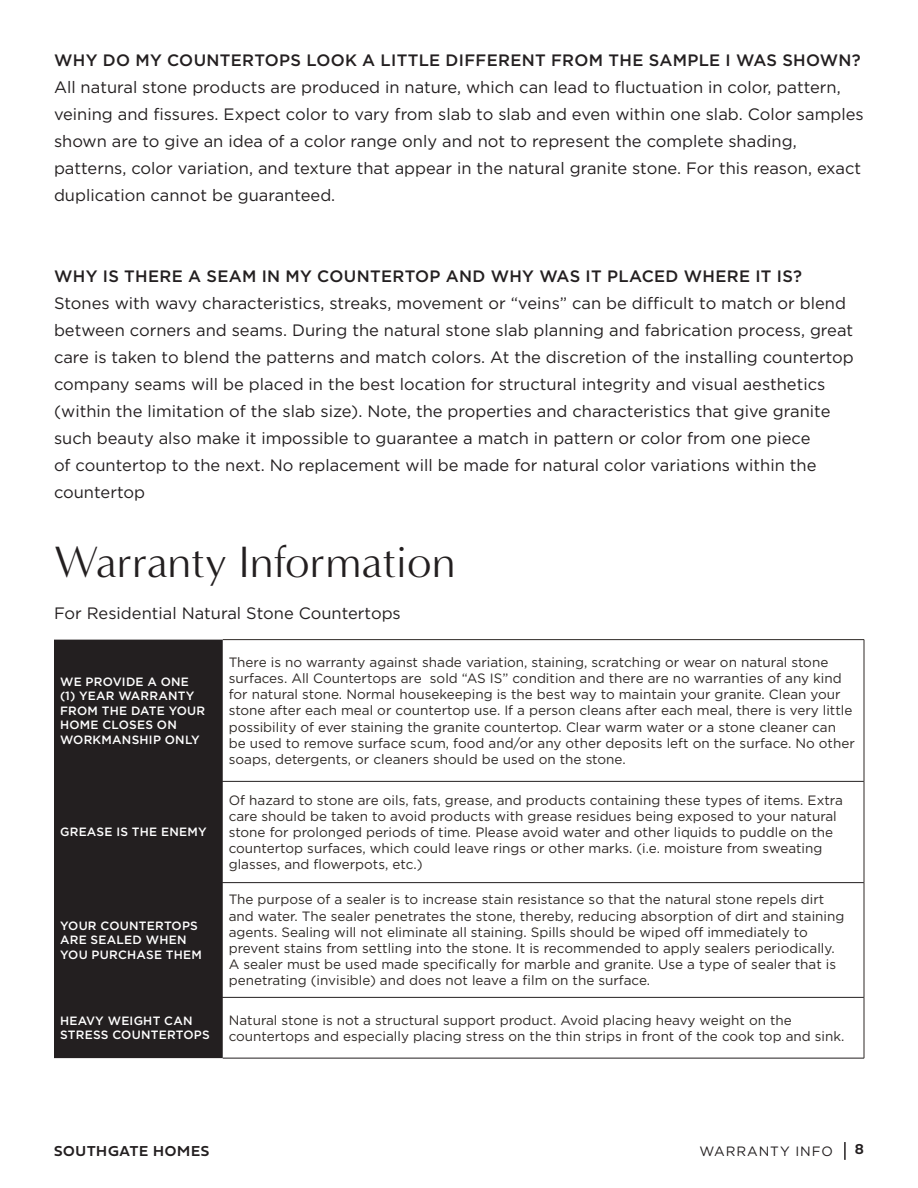
<style>
.page{position:relative;width:918px;height:1188px;background:#fff}
.page>*{position:absolute;margin:0;border:0;box-sizing:border-box;transform-origin:0 0}
.t1{font:45px "Minerva Modern";color:#231f20}
.t2{font:16.5px/27px "Arson Pro";color:#231f20}
.t3{font:500 16.5px "Arson Pro";letter-spacing:.02em;color:#231f20}
.t4{font:15px "Fieldwork Geo Demibold";letter-spacing:.05em;color:#231f20}
.t5{font:13.5px/16.2px "Arson Pro";color:#2e2926}
.t6{font:13.5px "Arson Pro";letter-spacing:.07em;color:#231f20}
.t7{font:500 12px/14.4px "Arson Pro";letter-spacing:.02em;color:#fff}
</style>
<div class="page">
<svg style="left:844px;top:1142px;width:2px;height:18px"></svg>
<div style="left:54px;top:640px;width:169px;height:418px;background:#231f20"></div>
<hr style="left:223px;top:639px;width:641px;height:1px;background:#2e2926">
<hr style="left:864px;top:640px;width:1px;height:141px;background:#2e2926">
<hr style="left:864px;top:781px;width:1px;height:102px;background:#2e2926">
<hr style="left:864px;top:883px;width:1px;height:114px;background:#2e2926">
<hr style="left:864px;top:997px;width:1px;height:61px;background:#2e2926">
<hr style="left:54px;top:781px;width:169px;height:1px;background:#231f20">
<hr style="left:223px;top:781px;width:641px;height:1px;background:#231f20">
<hr style="left:54px;top:882px;width:169px;height:1px;background:#231f20">
<hr style="left:223px;top:882px;width:641px;height:1px;background:#231f20">
<hr style="left:54px;top:997px;width:169px;height:1px;background:#231f20">
<hr style="left:223px;top:997px;width:641px;height:1px;background:#231f20">
<hr style="left:223px;top:1058px;width:641px;height:1px;background:#231f20">
<p class="t3" style="left:54px;top:51px;width:808px">WHY DO MY COUNTERTOPS LOOK A LITTLE DIFFERENT FROM THE SAMPLE I WAS SHOWN?</p>
<p class="t2" style="left:54px;top:74px;width:811px">All natural stone products are produced in nature, which can lead to fluctuation in color, pattern, veining and fissures. Expect color to vary from slab to slab and even within one slab. Color samples shown are to give an idea of a color range only and not to represent the complete shading, patterns, color variation, and texture that appear in the natural granite stone. For this reason, exact duplication cannot be guaranteed.</p>
<p class="t3" style="left:54px;top:267px;width:749px">WHY IS THERE A SEAM IN MY COUNTERTOP AND WHY WAS IT PLACED WHERE IT IS?</p>
<p class="t2" style="left:54px;top:290px;width:801px">Stones with wavy characteristics, streaks, movement or “veins” can be difficult to match or blend between corners and seams. During the natural stone slab planning and fabrication process, great care is taken to blend the patterns and match colors. At the discretion of the installing countertop company seams will be placed in the best location for structural integrity and visual aesthetics (within the limitation of the slab size). Note, the properties and characteristics that give granite such beauty also make it impossible to guarantee a match in pattern or color from one piece<br>of countertop to the next. No replacement will be made for natural color variations within the countertop</p>
<p class="t1" style="left:54px;top:536px;width:403px">Warranty Information</p>
<p class="t2" style="left:54px;top:599px;width:348px">For Residential Natural Stone Countertops</p>
<p class="t7" style="left:60px;top:674px;width:147px">WE PROVIDE A ONE (1) YEAR WARRANTY<br>FROM THE DATE YOUR<br>HOME CLOSES ON<br>WORKMANSHIP ONLY</p>
<p class="t7" style="left:60px;top:825px;width:148px">GREASE IS THE ENEMY</p>
<p class="t7" style="left:60px;top:918px;width:143px">YOUR COUNTERTOPS<br>ARE SEALED WHEN<br>YOU PURCHASE THEM</p>
<p class="t5" style="left:229px;top:654px;width:628px">There is no warranty against shade variation, staining, scratching or wear on natural stone surfaces. All Countertops are sold “AS IS” condition and there are no warranties of any kind for natural stone. Normal housekeeping is the best way to maintain your granite. Clean your stone after each meal or countertop use. If a person cleans after each meal, there is very little possibility of ever staining the granite countertop. Clear warm water or a stone cleaner can be used to remove surface scum, food and/or any other deposits left on the surface. No other soaps, detergents, or cleaners should be used on the stone.</p>
<p class="t5" style="left:229px;top:792px;width:616px">Of hazard to stone are oils, fats, grease, and products containing these types of items. Extra care should be taken to avoid products with grease residues being exposed to your natural stone for prolonged periods of time. Please avoid water and other liquids to puddle on the countertop surfaces, which could leave rings or other marks. (i.e. moisture from sweating glasses, and flowerpots, etc.)</p>
<p class="t5" style="left:229px;top:892px;width:617px">The purpose of a sealer is to increase stain resistance so that the natural stone repels dirt and water. The sealer penetrates the stone, thereby, reducing absorption of dirt and staining agents. Sealing will not eliminate all staining. Spills should be wiped off immediately to prevent stains from settling into the stone. It is recommended to apply sealers periodically.<br>A sealer must be used made specifically for marble and granite. Use a type of sealer that is penetrating (invisible) and does not leave a film on the surface.</p>
<p class="t7" style="left:60px;top:1013px;width:151px">HEAVY WEIGHT CAN<br>STRESS COUNTERTOPS</p>
<p class="t5" style="left:229px;top:1012px;width:617px">Natural stone is not a structural support product. Avoid placing heavy weight on the countertops and especially placing stress on the thin strips in front of the cook top and sink.</p>
<p class="t4" style="left:54px;top:1139px;width:157px">SOUTHGATE HOMES</p>
<p class="t4" style="left:855px;top:1137px;width:11px">8</p>
<p class="t6" style="left:699px;top:1144px;width:135px">WARRANTY INFO</p>
</div>
